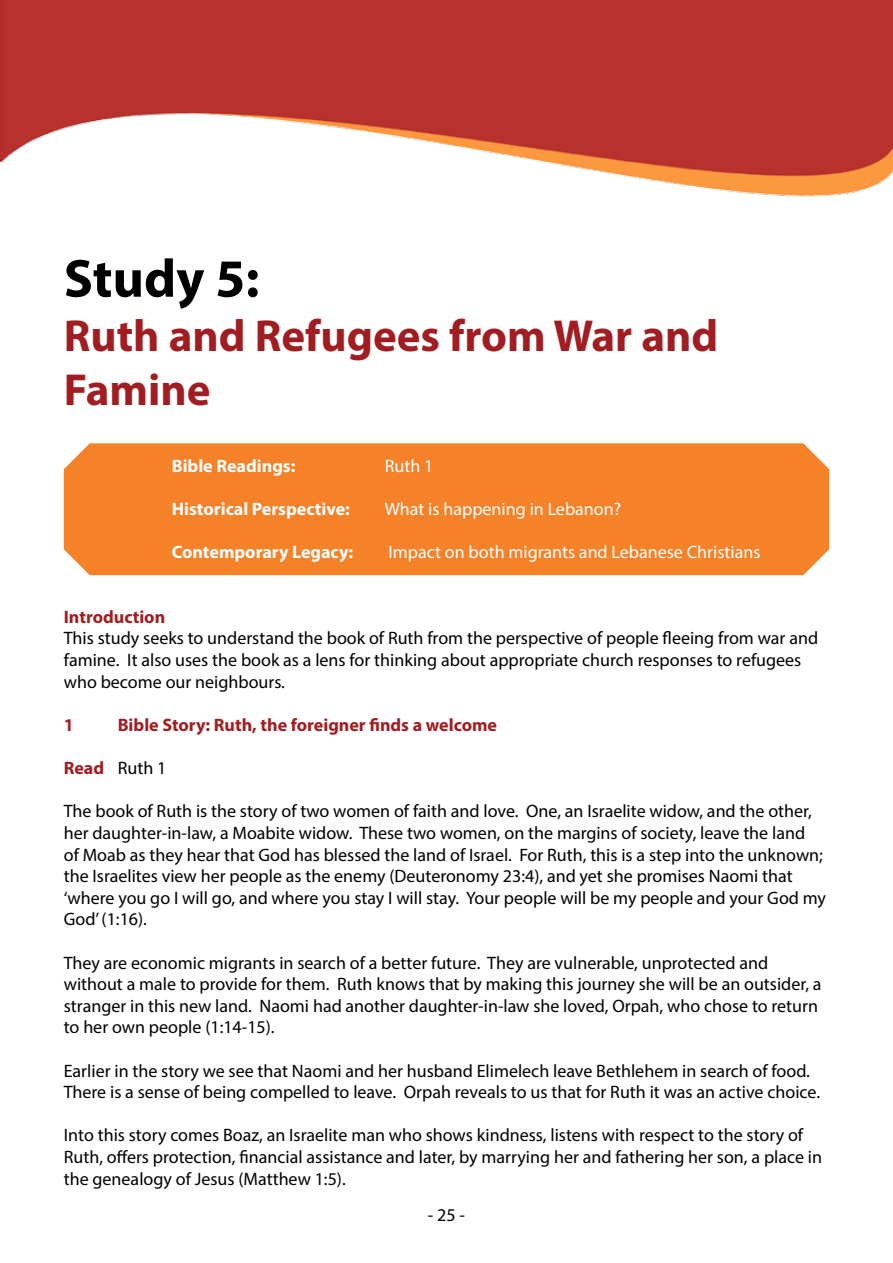
<style>
.page{position:relative;width:893px;height:1263px;background:#fff}
.page>*{position:absolute;margin:0;border:0;box-sizing:border-box;transform-origin:0 0}
.t1{font:700 54px "Myriad Pro";color:#000}
.t2{font:700 45px/54px "Myriad Pro";color:#a21d21}
.t3{font:18px/21.6px "Myriad Pro";color:#000}
.t4{font:18px "Myriad Pro";color:#fff}
.t5{font:700 18px "Myriad Pro";color:#fff}
.t6{font:700 18px "Myriad Pro";color:#a21d21}
.s1{font-weight:700;color:#a21d21}
</style>
<div class="page">
<div style="left:63px;top:443px;width:767px;height:133px;background:#f58229"></div>
<img style="left:0;top:0;width:893px;height:197px">
<h1 class="t1" style="left:64px;top:243px;width:197px">Study 5:</h1>
<h2 class="t2" style="left:64px;top:307px;width:656px">Ruth and Refugees from War and<br>Famine</h2>
<p class="t5" style="left:172px;top:454px;width:125px">Bible Readings:</p>
<p class="t4" style="left:385px;top:454px;width:50px">Ruth 1</p>
<p class="t5" style="left:172px;top:497px;width:180px">Historical Perspective:</p>
<p class="t4" style="left:385px;top:498px;width:238px">What is happening in Lebanon?</p>
<p class="t5" style="left:172px;top:540px;width:183px">Contemporary Legacy:</p>
<p class="t4" style="left:388px;top:541px;width:374px">Impact on both migrants and Lebanese Christians</p>
<p class="t6" style="left:64px;top:605px;width:103px">Introduction</p>
<p class="t3" style="left:64px;top:627px;width:756px">This study seeks to understand the book of Ruth from the perspective of people fleeing from war and famine. It also uses the book as a lens for thinking about appropriate church responses to refugees who become our neighbours.</p>
<p class="t6" style="left:64px;top:713px;width:11px">1</p>
<p class="t6" style="left:118px;top:713px;width:381px">Bible Story: Ruth, the foreigner finds a welcome</p>
<p class="t3" style="left:64px;top:757px;width:104px"><span class="s1">Read</span> Ruth 1</p>
<p class="t3" style="left:64px;top:800px;width:764px">The book of Ruth is the story of two women of faith and love. One, an Israelite widow, and the other, her daughter-in-law, a Moabite widow. These two women, on the margins of society, leave the land<br>of Moab as they hear that God has blessed the land of Israel. For Ruth, this is a step into the unknown; the Israelites view her people as the enemy (Deuteronomy 23:4), and yet she promises Naomi that ‘where you go I will go, and where you stay I will stay. Your people will be my people and your God my God’ (1:16).</p>
<p class="t3" style="left:64px;top:951px;width:759px">They are economic migrants in search of a better future. They are vulnerable, unprotected and without a male to provide for them. Ruth knows that by making this journey she will be an outsider, a stranger in this new land. Naomi had another daughter-in-law she loved, Orpah, who chose to return to her own people (1:14-15).</p>
<p class="t3" style="left:64px;top:1059px;width:758px">Earlier in the story we see that Naomi and her husband Elimelech leave Bethlehem in search of food.<br>There is a sense of being compelled to leave. Orpah reveals to us that for Ruth it was an active choice.</p>
<p class="t3" style="left:64px;top:1124px;width:760px">Into this story comes Boaz, an Israelite man who shows kindness, listens with respect to the story of<br>Ruth, offers protection, financial assistance and later, by marrying her and fathering her son, a place in the genealogy of Jesus (Matthew 1:5).</p>
<p class="t3" style="left:428px;top:1204px;width:39px">- 25 -</p>
</div>
